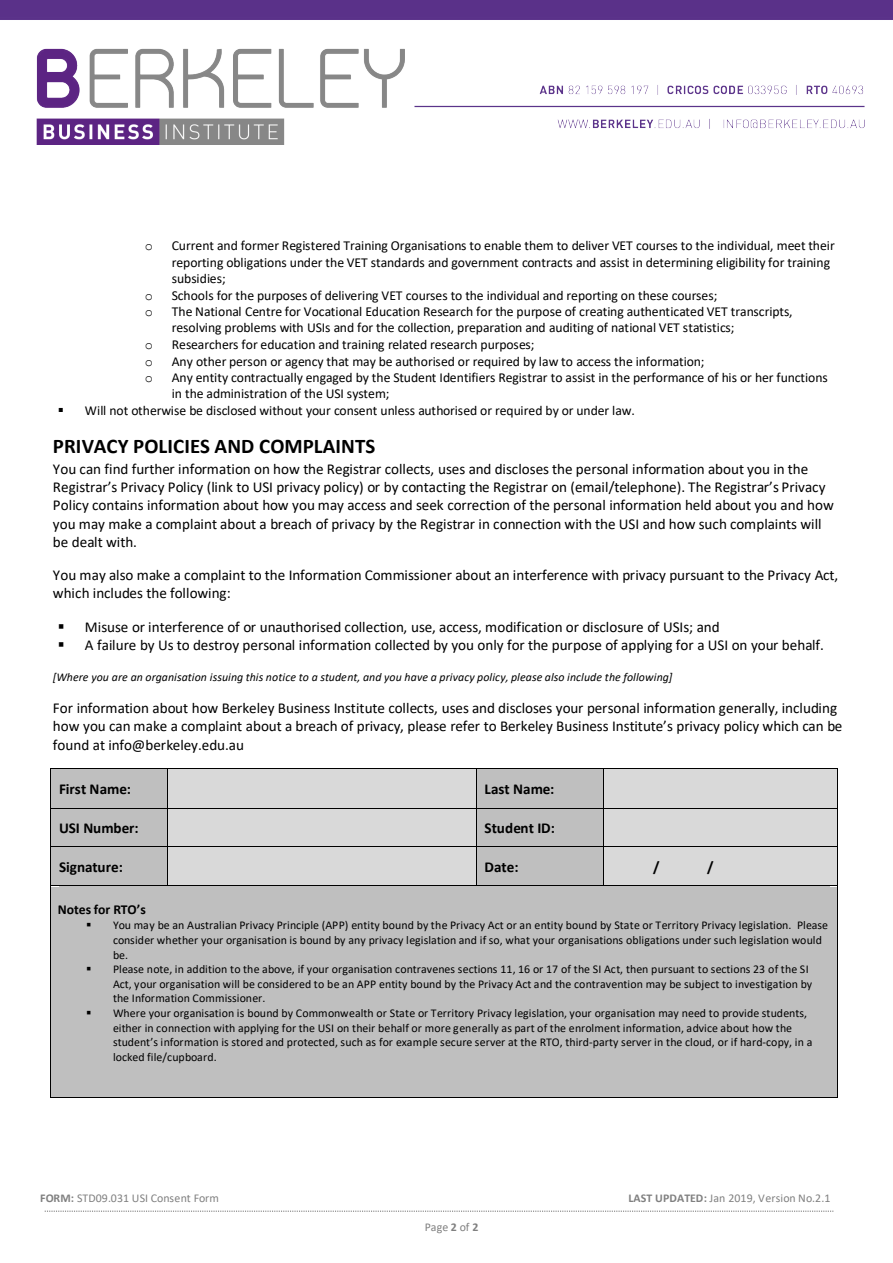
<style>
.page{position:relative;width:893px;height:1263px;background:#fff}
.page>*{position:absolute;margin:0;border:0;box-sizing:border-box;transform-origin:0 0}
.t1{font:700 20.85px "Calibri";letter-spacing:.005em;color:#000}
.t2{font:15.15px/18.3px "Calibri";color:#000}
.t3{font:700 15.15px "Calibri";letter-spacing:.005em;color:#000}
.t4{font:13.65px/16.5px "Calibri";color:#000}
.t5{font:700 13.65px "Calibri";letter-spacing:-.01em;color:#000}
.t6{font:13.65px "Courier New";color:#000}
.t7{font:11.85px/14.5px "Calibri";letter-spacing:.005em;color:#000}
.t8{font:italic 11.85px "Calibri";color:#000}
.t9{font:11.85px "Calibri";letter-spacing:.01em;color:#808080}
.s1{font-weight:700}
</style>
<div class="page">
<svg style="left:45px;top:1210px;width:788px;height:2px"></svg>
<img style="left:0;top:0;width:892px;height:145px">
<div style="left:51px;top:769px;width:117px;height:39px;background:#bfbfbf"></div>
<div style="left:168px;top:769px;width:308px;height:39px;background:#d9d9d9"></div>
<div style="left:477px;top:769px;width:126px;height:39px;background:#bfbfbf"></div>
<div style="left:604px;top:769px;width:233px;height:39px;background:#d9d9d9"></div>
<hr style="left:51px;top:768px;width:116px;height:1px;background:#000">
<hr style="left:168px;top:768px;width:308px;height:1px;background:#000">
<hr style="left:477px;top:768px;width:126px;height:1px;background:#000">
<hr style="left:604px;top:768px;width:233px;height:1px;background:#000">
<hr style="left:50px;top:769px;width:1px;height:39px;background:#000">
<hr style="left:167px;top:769px;width:1px;height:39px;background:#000">
<hr style="left:476px;top:769px;width:1px;height:39px;background:#000">
<hr style="left:603px;top:769px;width:1px;height:39px;background:#000">
<hr style="left:837px;top:769px;width:1px;height:39px;background:#000">
<div style="left:51px;top:808px;width:117px;height:38px;background:#bfbfbf"></div>
<div style="left:168px;top:808px;width:308px;height:38px;background:#d9d9d9"></div>
<div style="left:477px;top:808px;width:126px;height:38px;background:#bfbfbf"></div>
<div style="left:604px;top:808px;width:233px;height:38px;background:#d9d9d9"></div>
<hr style="left:51px;top:808px;width:116px;height:1px;background:#000">
<hr style="left:168px;top:808px;width:308px;height:1px;background:#000">
<hr style="left:477px;top:808px;width:126px;height:1px;background:#000">
<hr style="left:604px;top:808px;width:233px;height:1px;background:#000">
<hr style="left:50px;top:808px;width:1px;height:38px;background:#000">
<hr style="left:167px;top:808px;width:1px;height:38px;background:#000">
<hr style="left:476px;top:808px;width:1px;height:38px;background:#000">
<hr style="left:603px;top:808px;width:1px;height:38px;background:#000">
<hr style="left:837px;top:808px;width:1px;height:38px;background:#000">
<div style="left:51px;top:847px;width:117px;height:38px;background:#bfbfbf"></div>
<div style="left:168px;top:847px;width:308px;height:38px;background:#d9d9d9"></div>
<div style="left:477px;top:847px;width:126px;height:38px;background:#bfbfbf"></div>
<div style="left:604px;top:847px;width:233px;height:38px;background:#d9d9d9"></div>
<hr style="left:51px;top:846px;width:116px;height:1px;background:#000">
<hr style="left:168px;top:846px;width:308px;height:1px;background:#000">
<hr style="left:477px;top:846px;width:126px;height:1px;background:#000">
<hr style="left:604px;top:846px;width:233px;height:1px;background:#000">
<hr style="left:50px;top:847px;width:1px;height:38px;background:#000">
<hr style="left:167px;top:847px;width:1px;height:38px;background:#000">
<hr style="left:476px;top:847px;width:1px;height:38px;background:#000">
<hr style="left:603px;top:847px;width:1px;height:38px;background:#000">
<hr style="left:837px;top:847px;width:1px;height:38px;background:#000">
<div style="left:59px;top:886px;width:771px;height:32px;background:#bfbfbf"></div>
<div style="left:59px;top:918px;width:771px;height:14px;background:#bfbfbf"></div>
<div style="left:59px;top:932px;width:771px;height:15px;background:#bfbfbf"></div>
<div style="left:59px;top:947px;width:771px;height:15px;background:#bfbfbf"></div>
<div style="left:59px;top:962px;width:771px;height:14px;background:#bfbfbf"></div>
<div style="left:59px;top:976px;width:771px;height:15px;background:#bfbfbf"></div>
<div style="left:59px;top:991px;width:771px;height:15px;background:#bfbfbf"></div>
<div style="left:59px;top:1006px;width:771px;height:14px;background:#bfbfbf"></div>
<div style="left:59px;top:1020px;width:771px;height:15px;background:#bfbfbf"></div>
<div style="left:59px;top:1035px;width:771px;height:14px;background:#bfbfbf"></div>
<div style="left:59px;top:1049px;width:771px;height:30px;background:#bfbfbf"></div>
<div style="left:59px;top:1079px;width:771px;height:18px;background:#bfbfbf"></div>
<hr style="left:51px;top:885px;width:116px;height:1px;background:#000">
<hr style="left:168px;top:885px;width:308px;height:1px;background:#000">
<hr style="left:477px;top:885px;width:126px;height:1px;background:#000">
<hr style="left:604px;top:885px;width:233px;height:1px;background:#000">
<hr style="left:50px;top:886px;width:1px;height:211px;background:#000">
<hr style="left:51px;top:1097px;width:786px;height:1px;background:#000">
<hr style="left:837px;top:886px;width:1px;height:211px;background:#000">
<p class="t6" style="left:145px;top:237px;width:10px">o</p>
<p class="t4" style="left:172px;top:237px;width:665px">Current and former Registered Training Organisations to enable them to deliver VET courses to the individual, meet their reporting obligations under the VET standards and government contracts and assist in determining eligibility for training subsidies;</p>
<p class="t6" style="left:145px;top:287px;width:10px">o</p>
<p class="t4" style="left:172px;top:287px;width:547px">Schools for the purposes of delivering VET courses to the individual and reporting on these courses;</p>
<p class="t6" style="left:145px;top:304px;width:10px">o</p>
<p class="t4" style="left:172px;top:303px;width:622px">The National Centre for Vocational Education Research for the purpose of creating authenticated VET transcripts, resolving problems with USIs and for the collection, preparation and auditing of national VET statistics;</p>
<p class="t6" style="left:145px;top:336px;width:10px">o</p>
<p class="t4" style="left:172px;top:336px;width:364px">Researchers for education and training related research purposes;</p>
<p class="t6" style="left:145px;top:353px;width:10px">o</p>
<p class="t4" style="left:172px;top:352px;width:534px">Any other person or agency that may be authorised or required by law to access the information;</p>
<p class="t6" style="left:145px;top:369px;width:10px">o</p>
<p class="t4" style="left:172px;top:369px;width:658px">Any entity contractually engaged by the Student Identifiers Registrar to assist in the performance of his or her functions in the administration of the USI system;</p>
<p class="t4" style="left:58px;top:402px;width:579px">▪ Will not otherwise be disclosed without your consent unless authorised or required by or under law.</p>
<h1 class="t1" style="left:53px;top:432px;width:324px">PRIVACY POLICIES AND COMPLAINTS</h1>
<p class="t2" style="left:53px;top:459px;width:782px">You can find further information on how the Registrar collects, uses and discloses the personal information about you in the Registrar’s Privacy Policy (link to USI privacy policy) or by contacting the Registrar on (email/telephone). The Registrar’s Privacy Policy contains information about how you may access and seek correction of the personal information held about you and how you may make a complaint about a breach of privacy by the Registrar in connection with the USI and how such complaints will be dealt with.</p>
<p class="t2" style="left:53px;top:565px;width:787px">You may also make a complaint to the Information Commissioner about an interference with privacy pursuant to the Privacy Act, which includes the following:</p>
<p class="t2" style="left:58px;top:617px;width:663px">▪ Misuse or interference of or unauthorised collection, use, access, modification or disclosure of USIs; and</p>
<p class="t2" style="left:58px;top:635px;width:767px">▪ A failure by Us to destroy personal information collected by you only for the purpose of applying for a USI on your behalf.</p>
<p class="t8" style="left:53px;top:668px;width:621px">[Where you are an organisation issuing this notice to a student, and you have a privacy policy, please also include the following]</p>
<p class="t2" style="left:53px;top:698px;width:791px">For information about how Berkeley Business Institute collects, uses and discloses your personal information generally, including how you can make a complaint about a breach of privacy, please refer to Berkeley Business Institute’s privacy policy which can be found at info@berkeley.edu.au</p>
<p class="t3" style="left:59px;top:778px;width:73px">First Name:</p>
<p class="t3" style="left:485px;top:778px;width:71px">Last Name:</p>
<p class="t3" style="left:59px;top:817px;width:81px">USI Number:</p>
<p class="t3" style="left:485px;top:817px;width:72px">Student ID:</p>
<p class="t3" style="left:59px;top:856px;width:65px">Signature:</p>
<p class="t3" style="left:485px;top:856px;width:36px">Date:</p>
<p class="t3" style="left:653px;top:856px;width:8px">/</p>
<p class="t3" style="left:707px;top:856px;width:8px">/</p>
<p class="t5" style="left:58px;top:900px;width:89px">Notes for RTO’s</p>
<p class="t7" style="left:113px;top:918px;width:717px;text-indent:-27px">▪ You may be an Australian Privacy Principle (APP) entity bound by the Privacy Act or an entity bound by State or Territory Privacy legislation. Please consider whether your organisation is bound by any privacy legislation and if so, what your organisations obligations under such legislation would be.</p>
<p class="t7" style="left:113px;top:962px;width:701px;text-indent:-27px">▪ Please note, in addition to the above, if your organisation contravenes sections 11, 16 or 17 of the SI Act, then pursuant to sections 23 of the SI<br>Act, your organisation will be considered to be an APP entity bound by the Privacy Act and the contravention may be subject to investigation by the Information Commissioner.</p>
<p class="t7" style="left:113px;top:1006px;width:701px;text-indent:-27px">▪ Where your organisation is bound by Commonwealth or State or Territory Privacy legislation, your organisation may need to provide students, either in connection with applying for the USI on their behalf or more generally as part of the enrolment information, advice about how the student’s information is stored and protected, such as for example secure server at the RTO, third-party server in the cloud, or if hard-copy, in a locked file/cupboard.</p>
<p class="t9" style="left:40px;top:1189px;width:180px"><span class="s1">FORM:</span> STD09.031 USI Consent Form</p>
<p class="t9" style="left:629px;top:1189px;width:203px"><span class="s1">LAST UPDATED:</span> Jan 2019, Version No.2.1</p>
<p class="t9" style="left:425px;top:1218px;width:55px">Page <span class="s1">2</span> of <span class="s1">2</span></p>
</div>
